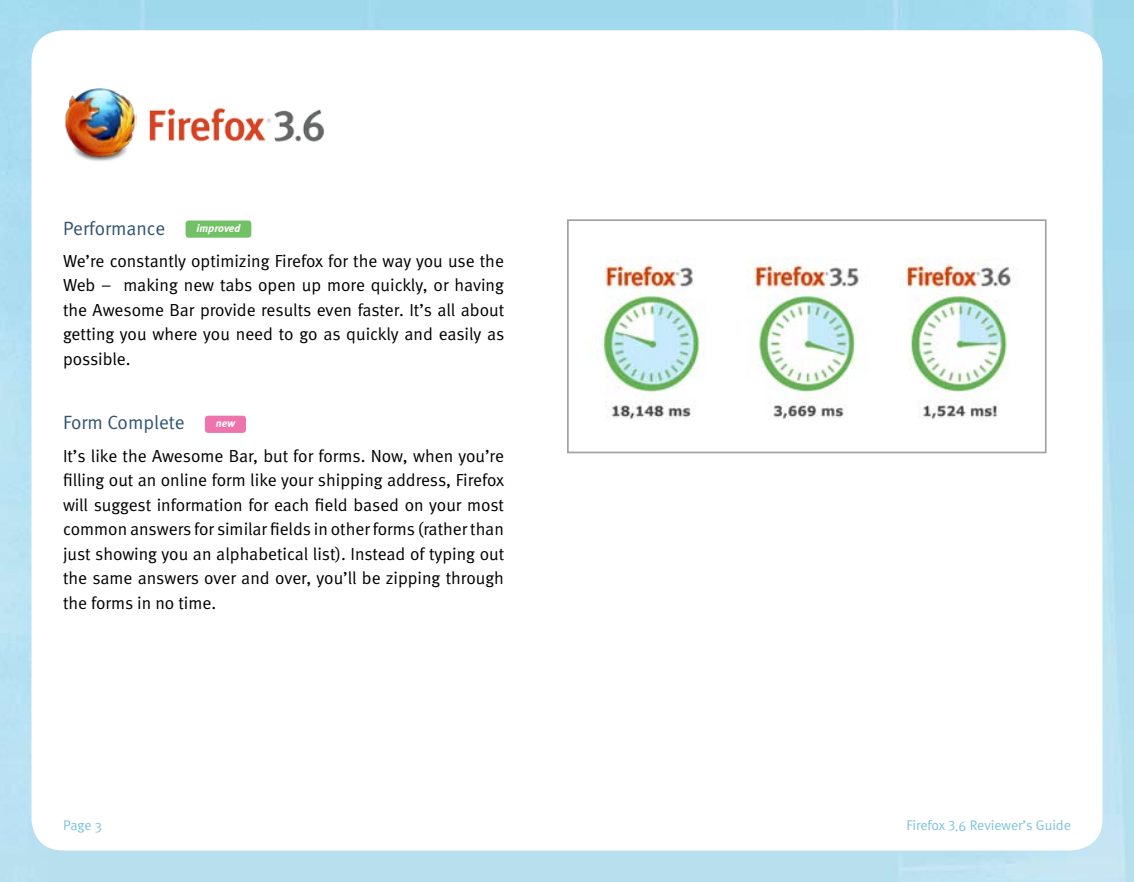
<style>
.page{position:relative;width:1134px;height:882px;background:#fff}
.page>*{position:absolute;margin:0;border:0;box-sizing:border-box;transform-origin:0 0}
.t1{font:19.25px "Meta Normal";color:#315474}
.t2{font:17.5px/24.5px "Meta Normal";color:#000;text-align:justify}
.t3{font:14px "Meta Normal";color:#7fc2dd}
.t4{font:italic 700 11.03px "Meta";letter-spacing:-.005em;color:#fff}
</style>
<div class="page">
<img style="left:0;top:0;width:1134px;height:882px">
<div style="left:32px;top:30px;width:1070px;height:820px;background:#fff;border-radius:32px"></div>
<img style="left:149px;top:108px;width:176px;height:34px">
<img style="left:64px;top:88px;width:72px;height:73px">
<img style="left:601px;top:258px;width:411px;height:162px">
<div style="left:567px;top:219px;width:480px;height:234px;border:2px solid #a6a3a3"></div>
<div style="left:205px;top:416px;width:41px;height:17px;background:#ed74ad;border-radius:3px"></div>
<div style="left:186px;top:220px;width:65px;height:18px;background:#73c167;border-radius:3px"></div>
<p class="t1" style="left:63px;top:217px;width:104px">Performance</p>
<p class="t2" style="left:63px;top:248px;width:443px">We’re constantly optimizing Firefox for the way you use the Web – making new tabs open up more quickly, or having the Awesome Bar provide results even faster. It’s all about getting you where you need to go as quickly and easily as possible.</p>
<p class="t4" style="left:197px;top:221px;width:45px">improved</p>
<p class="t1" style="left:63px;top:412px;width:123px">Form Complete</p>
<p class="t2" style="left:63px;top:443px;width:443px">It’s like the Awesome Bar, but for forms. Now, when you’re filling out an online form like your shipping address, Firefox will suggest information for each field based on your most common answers for similar fields in other forms (rather than just showing you an alphabetical list). Instead of typing out the same answers over and over, you’ll be zipping through the forms in no time.</p>
<p class="t4" style="left:216px;top:417px;width:21px">new</p>
<p class="t3" style="left:63px;top:817px;width:41px">Page 3</p>
<p class="t3" style="left:906px;top:817px;width:166px">Firefox 3.6 Reviewer’s Guide</p>
</div>
